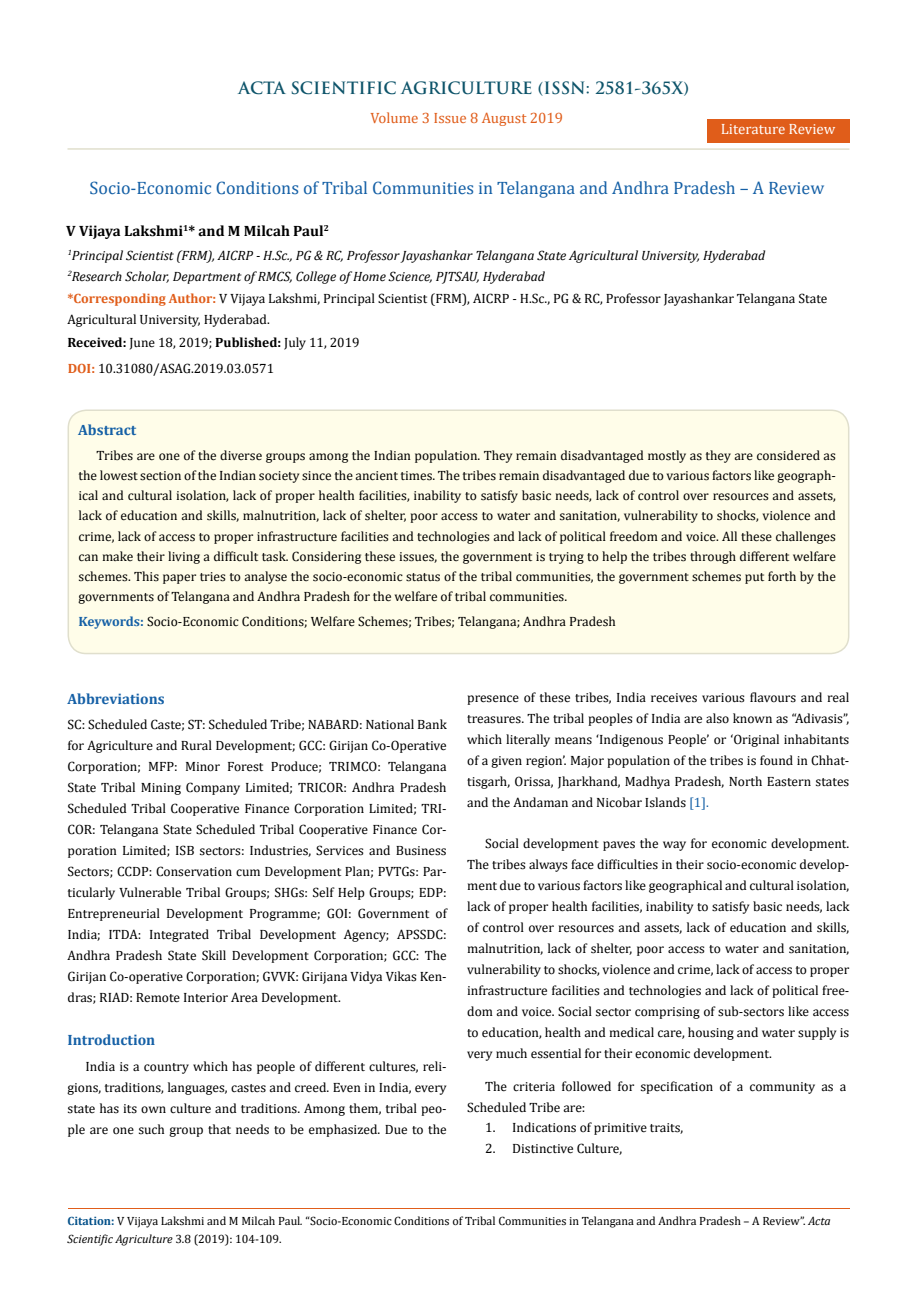
<style>
.page{position:relative;width:917px;height:1314px;background:#fff}
.page>*{position:absolute;margin:0;border:0;box-sizing:border-box;transform-origin:0 0}
.t1{font:18px "Cambria";color:#1560a6}
.t2{font:700 16.5px "Trajan Pro";color:#0e546a}
.t3{font:700 15px "Cambria";color:#1560a6}
.t4{font:700 15px "Cambria";color:#000}
.t5{font:15px "Cambria";color:#e05d1a}
.t6{font:15px "Cambria";color:#fff}
.t7{font:13.5px/21px "Cambria";color:#000;text-align:justify}
.t8{font:italic 13.5px/21px "Cambria";color:#000}
.t9{font:12px/18px "Cambria";color:#000}
.s1{font-weight:700;color:#e05d1a}
.s2{font-weight:700}
.s3{font-weight:700;color:#1560a6}
.s4{color:#1560a6}
.s5{font-weight:700;color:#035089}
.s6{font-style:italic}
</style>
<div class="page">
<div style="left:707px;top:119px;width:142px;height:23px;background:#e05d1a"></div>
<div style="left:68px;top:410px;width:780px;height:244px;background:#fffde9;border-radius:18px"></div>
<div style="left:68px;top:410px;width:781px;height:244px;border:2px solid #e0dfcd;border-radius:18px"></div>
<hr style="left:67px;top:148px;width:782px;height:2px;background:#e0dfcd">
<hr style="left:68px;top:1209px;width:781px;height:1px;background:#e05d1a">
<p class="t2" style="left:238px;top:77px;width:452px">ACTA SCIENTIFIC AGRICULTURE (ISSN: 2581-365X)</p>
<p class="t5" style="left:370px;top:109px;width:194px">Volume 3 Issue 8 August 2019</p>
<p class="t6" style="left:721px;top:120px;width:116px">Literature Review</p>
<h1 class="t1" style="left:90px;top:177px;width:736px">Socio-Economic Conditions of Tribal Communities in Telangana and Andhra Pradesh – A Review</h1>
<p class="t4" style="left:66px;top:220px;width:264px">V Vijaya Lakshmi<sup>1</sup>* and M Milcah Paul<sup>2</sup></p>
<p class="t8" style="left:68px;top:244px;width:699px"><sup>1</sup>Principal Scientist (FRM), AICRP - H.Sc., PG &amp; RC, Professor Jayashankar Telangana State Agricultural University, Hyderabad<br><sup>2</sup>Research Scholar, Department of RMCS, College of Home Science, PJTSAU, Hyderabad</p>
<p class="t7" style="left:67px;top:288px;width:761px"><span class="s1">*Corresponding Author:</span> V Vijaya Lakshmi, Principal Scientist (FRM), AICRP - H.Sc., PG &amp; RC, Professor Jayashankar Telangana State<br>Agricultural University, Hyderabad.</p>
<p class="t7" style="left:67px;top:332px;width:294px"><span class="s2">Received:</span> June 18, 2019; <span class="s2">Published:</span> July 11, 2019</p>
<p class="t7" style="left:68px;top:358px;width:208px"><span class="s1">DOI:</span> 10.31080/ASAG.2019.03.0571</p>
<p class="t3" style="left:78px;top:419px;width:60px">Abstract</p>
<p class="t7" style="left:79px;top:445px;width:759px;line-height:20.2px;text-indent:18px">Tribes are one of the diverse groups among the Indian population. They remain disadvantaged mostly as they are considered as the lowest section of the Indian society since the ancient times. The tribes remain disadvantaged due to various factors like geograph&shy;ical and cultural isolation, lack of proper health facilities, inability to satisfy basic needs, lack of control over resources and assets, lack of education and skills, malnutrition, lack of shelter, poor access to water and sanitation, vulnerability to shocks, violence and crime, lack of access to proper infrastructure facilities and technologies and lack of political freedom and voice. All these challenges can make their living a difficult task. Considering these issues, the government is trying to help the tribes through different welfare schemes. This paper tries to analyse the socio-economic status of the tribal communities, the government schemes put forth by the governments of Telangana and Andhra Pradesh for the welfare of tribal communities.</p>
<p class="t7" style="left:78px;top:611px;width:539px"><span class="s3">Keywords:</span> Socio-Economic Conditions; Welfare Schemes; Tribes; Telangana; Andhra Pradesh</p>
<p class="t3" style="left:68px;top:688px;width:99px">Abbreviations</p>
<p class="t7" style="left:67px;top:714px;width:381px">SC: Scheduled Caste; ST: Scheduled Tribe; NABARD: National Bank for Agriculture and Rural Development; GCC: Girijan Co-Operative Corporation; MFP: Minor Forest Produce; TRIMCO: Telangana State Tribal Mining Company Limited; TRICOR: Andhra Pradesh Scheduled Tribal Cooperative Finance Corporation Limited; TRI-COR: Telangana State Scheduled Tribal Cooperative Finance Cor&shy;poration Limited; ISB sectors: Industries, Services and Business Sectors; CCDP: Conservation cum Development Plan; PVTGs: Par&shy;ticularly Vulnerable Tribal Groups; SHGs: Self Help Groups; EDP:<br>Entrepreneurial Development Programme; GOI: Government of India; ITDA: Integrated Tribal Development Agency; APSSDC:<br>Andhra Pradesh State Skill Development Corporation; GCC: The Girijan Co-operative Corporation; GVVK: Girijana Vidya Vikas Ken&shy;dras; RIAD: Remote Interior Area Development.</p>
<p class="t3" style="left:68px;top:1029px;width:89px">Introduction</p>
<p class="t7" style="left:68px;top:1056px;width:381px;text-indent:18px">India is a country which has people of different cultures, reli&shy;gions, traditions, languages, castes and creed. Even in India, every state has its own culture and traditions. Among them, tribal peo&shy;ple are one such group that needs to be emphasized. Due to the</p>
<p class="t7" style="left:467px;top:687px;width:384px">presence of these tribes, India receives various flavours and real treasures. The tribal peoples of India are also known as “Adivasis”, which literally means ‘Indigenous People’ or ‘Original inhabitants of a given region’. Major population of the tribes is found in Chhat&shy;tisgarh, Orissa, Jharkhand, Madhya Pradesh, North Eastern states and the Andaman and Nicobar Islands <span class="s4">[1].</span></p>
<p class="t7" style="left:467px;top:833px;width:384px;text-indent:18px">Social development paves the way for economic development.<br>The tribes always face difficulties in their socio-economic develop&shy;ment due to various factors like geographical and cultural isolation, lack of proper health facilities, inability to satisfy basic needs, lack of control over resources and assets, lack of education and skills, malnutrition, lack of shelter, poor access to water and sanitation, vulnerability to shocks, violence and crime, lack of access to proper infrastructure facilities and technologies and lack of political free&shy;dom and voice. Social sector comprising of sub-sectors like access to education, health and medical care, housing and water supply is very much essential for their economic development.</p>
<p class="t7" style="left:467px;top:1075px;width:381px;text-indent:18px">The criteria followed for specification of a community as a<br>Scheduled Tribe are:</p>
<p class="t7" style="left:485px;top:1117px;width:200px">1. Indications of primitive traits,</p>
<p class="t7" style="left:485px;top:1138px;width:138px">2. Distinctive Culture,</p>
<p class="t9" style="left:68px;top:1212px;width:764px"><span class="s5">Citation:</span> V Vijaya Lakshmi and M Milcah Paul<span class="s6">.</span> “Socio-Economic Conditions of Tribal Communities in Telangana and Andhra Pradesh – A Review”. <span class="s6">Acta<br>Scientific Agriculture</span> 3.8 (2019): 104-109.</p>
</div>
